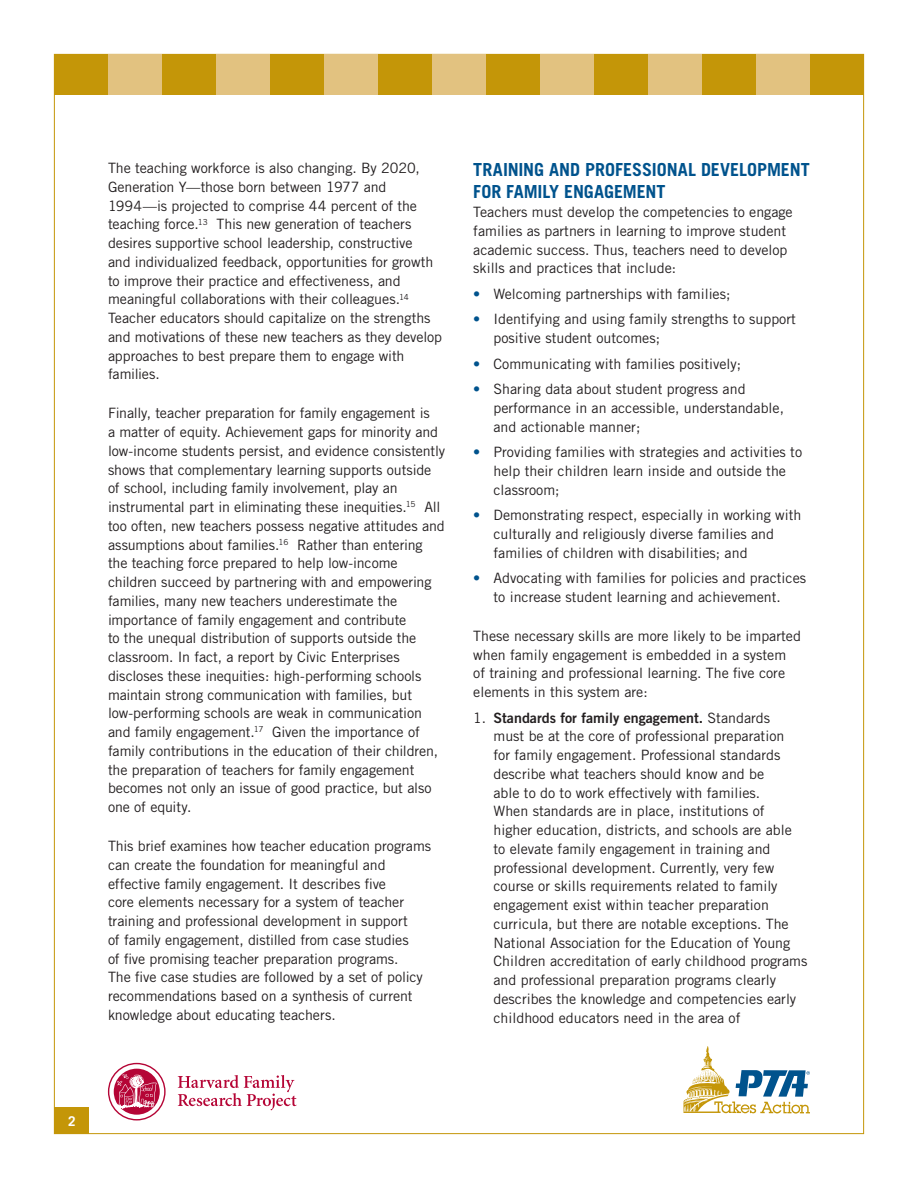
<style>
.page{position:relative;width:918px;height:1188px;background:#fff}
.page>*{position:absolute;margin:0;border:0;box-sizing:border-box;transform-origin:0 0}
.header_2{font:700 18px/22.5px "Trade Gothic";letter-spacing:-.005em;color:#00538d}
.body{font:14.25px/18.8px "Trade Gothic";letter-spacing:-.005em;color:#231f20}
.bullet{font:14.25px/18.8px "Trade Gothic";color:#231f20}
.t1{font:700 13.5px "Trade Gothic";color:#fff}
.s1{color:#00538d}
.s2{font-family:"Trade Gothic Bold Two"}
</style>
<div class="page">
<div style="left:54px;top:54px;width:810px;height:40px;background:#c49608"></div>
<div style="left:108px;top:54px;width:54px;height:40px;background:#e2c280"></div>
<div style="left:216px;top:54px;width:54px;height:40px;background:#e2c280"></div>
<div style="left:324px;top:54px;width:54px;height:40px;background:#e2c280"></div>
<div style="left:432px;top:54px;width:54px;height:40px;background:#e2c280"></div>
<div style="left:540px;top:54px;width:54px;height:40px;background:#e2c280"></div>
<div style="left:648px;top:54px;width:54px;height:40px;background:#e2c280"></div>
<div style="left:756px;top:54px;width:54px;height:40px;background:#e2c280"></div>
<div style="left:55px;top:1107px;width:34px;height:27px;background:#c49608"></div>
<svg style="left:683px;top:1046px;width:127px;height:68px"></svg>
<svg style="left:178px;top:1075px;width:119px;height:35px"></svg>
<svg style="left:108px;top:1063px;width:58px;height:58px"></svg>
<p class="body" style="left:108px;top:158px;width:336px">The teaching workforce is also changing. By 2020, Generation Y—those born between 1977 and 1994—is projected to comprise 44 percent of the teaching force.<sup>13</sup> This new generation of teachers desires supportive school leadership, constructive<br>and individualized feedback, opportunities for growth to improve their practice and effectiveness, and meaningful collaborations with their colleagues.<sup>14<br></sup>Teacher educators should capitalize on the strengths and motivations of these new teachers as they develop approaches to best prepare them to engage with families.</p>
<p class="body" style="left:108px;top:404px;width:339px">Finally, teacher preparation for family engagement is<br>a matter of equity. Achievement gaps for minority and low-income students persist, and evidence consistently shows that complementary learning supports outside of school, including family involvement, play an instrumental part in eliminating these inequities.<sup>15</sup> All too often, new teachers possess negative attitudes and assumptions about families.<sup>16</sup> Rather than entering the teaching force prepared to help low-income children succeed by partnering with and empowering families, many new teachers underestimate the importance of family engagement and contribute<br>to the unequal distribution of supports outside the classroom. In fact, a report by Civic Enterprises discloses these inequities: high-performing schools maintain strong communication with families, but low-performing schools are weak in communication and family engagement.<sup>17</sup> Given the importance of family contributions in the education of their children, the preparation of teachers for family engagement becomes not only an issue of good practice, but also one of equity.</p>
<p class="body" style="left:108px;top:836px;width:325px">This brief examines how teacher education programs can create the foundation for meaningful and effective family engagement. It describes five<br>core elements necessary for a system of teacher training and professional development in support<br>of family engagement, distilled from case studies<br>of five promising teacher preparation programs.<br>The five case studies are followed by a set of policy recommendations based on a synthesis of current knowledge about educating teachers.</p>
<p class="header_2" style="left:473px;top:158px;width:338px">TRAINING AND PROFESSIONAL DEVELOPMENT<br>FOR FAMILY ENGAGEMENT</p>
<p class="body" style="left:473px;top:203px;width:321px">Teachers must develop the competencies to engage families as partners in learning to improve student academic success. Thus, teachers need to develop skills and practices that include:</p>
<p class="bullet" style="left:473px;top:284px;width:259px"><span class="s1">•</span> Welcoming partnerships with families;</p>
<p class="bullet" style="left:494px;top:310px;width:304px;text-indent:-20px"><span class="s1">•</span> Identifying and using family strengths to support positive student outcomes;</p>
<p class="bullet" style="left:473px;top:354px;width:270px"><span class="s1">•</span> Communicating with families positively;</p>
<p class="bullet" style="left:494px;top:380px;width:292px;text-indent:-20px"><span class="s1">•</span> Sharing data about student progress and performance in an accessible, understandable, and actionable manner;</p>
<p class="bullet" style="left:494px;top:443px;width:310px;text-indent:-20px"><span class="s1">•</span> Providing families with strategies and activities to help their children learn inside and outside the classroom;</p>
<p class="bullet" style="left:494px;top:506px;width:309px;text-indent:-20px"><span class="s1">•</span> Demonstrating respect, especially in working with culturally and religiously diverse families and families of children with disabilities; and</p>
<p class="bullet" style="left:473px;top:569px;width:334px;text-align:center"><span class="s1">•</span> Advocating with families for policies and practices to increase student learning and achievement.</p>
<p class="body" style="left:473px;top:626px;width:329px">These necessary skills are more likely to be imparted when family engagement is embedded in a system of training and professional learning. The five core elements in this system are:</p>
<p class="bullet" style="left:494px;top:708px;width:315px;text-indent:-20px">1. <span class="s2">Standards for family engagement.</span> Standards<br>must be at the core of professional preparation<br>for family engagement. Professional standards describe what teachers should know and be<br>able to do to work effectively with families.<br>When standards are in place, institutions of<br>higher education, districts, and schools are able<br>to elevate family engagement in training and professional development. Currently, very few course or skills requirements related to family engagement exist within teacher preparation curricula, but there are notable exceptions. The National Association for the Education of Young Children accreditation of early childhood programs and professional preparation programs clearly describes the knowledge and competencies early childhood educators need in the area of</p>
<p class="t1" style="left:68px;top:1113px;width:9px">2</p>
</div>
